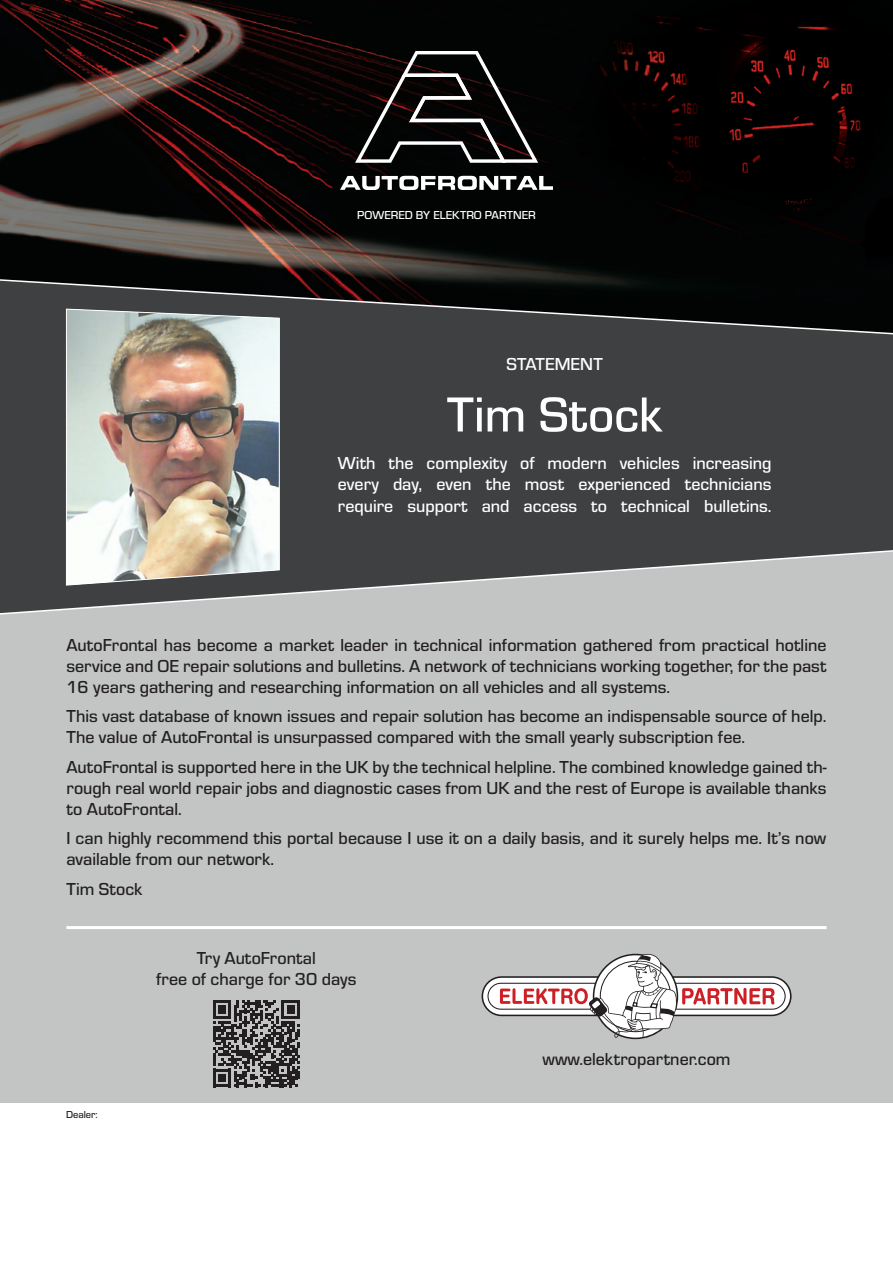
<style>
.page{position:relative;width:893px;height:1263px;background:#fff}
.page>*{position:absolute;margin:0;border:0;box-sizing:border-box;transform-origin:0 0}
.t1{font:500 51px "Eurostile";letter-spacing:.005em;color:#fff}
.t2{font:500 18px/21px "Eurostile";color:#231f20;text-align:justify}
.t3{font:500 18px/21.6px "Eurostile";color:#fff;text-align:justify}
.t4{font:500 12px "Eurostile";color:#fff}
.t5{font:500 10.5px "Eurostile";color:#231f20}
</style>
<div class="page">
<img style="left:0;top:0;width:893px;height:276px">
<div style="left:0;top:489px;width:893px;height:614px;background:#c3c5c5"></div>
<svg style="left:0;top:276px;width:893px;height:339px;background:#494b4c"></svg>
<img style="left:66px;top:308px;width:214px;height:278px">
<hr style="left:66px;top:926px;width:760px;height:3px;background:#fff">
<svg style="left:213px;top:1000px;width:87px;height:87px"></svg>
<svg style="left:482px;top:953px;width:310px;height:86px"></svg>
<svg style="left:340px;top:176px;width:213px;height:14px"></svg>
<svg style="left:355px;top:51px;width:183px;height:112px;background:#272424"></svg>
<p class="t4" style="left:357px;top:206px;width:180px">POWERED BY ELEKTRO PARTNER</p>
<p class="t3" style="left:507px;top:353px;width:98px">STATEMENT</p>
<p class="t1" style="left:447px;top:380px;width:217px">Tim Stock</p>
<p class="t3" style="left:338px;top:451px;width:435px">With the complexity of modern vehicles increasing every day, even the most experienced technicians require support and access to technical bulletins.</p>
<p class="t2" style="left:66px;top:633px;width:762px">AutoFrontal has become a market leader in technical information gathered from practical hotline service and OE repair solutions and bulletins. A network of technicians working together, for the past 16 years gathering and researching information on all vehicles and all systems.</p>
<p class="t2" style="left:66px;top:705px;width:761px">This vast database of known issues and repair solution has become an indispensable source of help.<br>The value of AutoFrontal is unsurpassed compared with the small yearly subscription fee.</p>
<p class="t2" style="left:66px;top:755px;width:762px">AutoFrontal is supported here in the UK by the technical helpline. The combined knowledge gained th&shy;rough real world repair jobs and diagnostic cases from UK and the rest of Europe is available thanks to AutoFrontal.</p>
<p class="t2" style="left:66px;top:827px;width:761px">I can highly recommend this portal because I use it on a daily basis, and it surely helps me. It’s now available from our network.</p>
<p class="t2" style="left:66px;top:877px;width:77px">Tim Stock</p>
<p class="t5" style="left:66px;top:1107px;width:33px">Dealer:</p>
<p class="t2" style="left:197px;top:946px;width:120px">Try AutoFrontal</p>
<p class="t2" style="left:156px;top:968px;width:202px">free of charge for 30 days</p>
<p class="t2" style="left:543px;top:1048px;width:190px">www.elektropartner.com</p>
</div>
